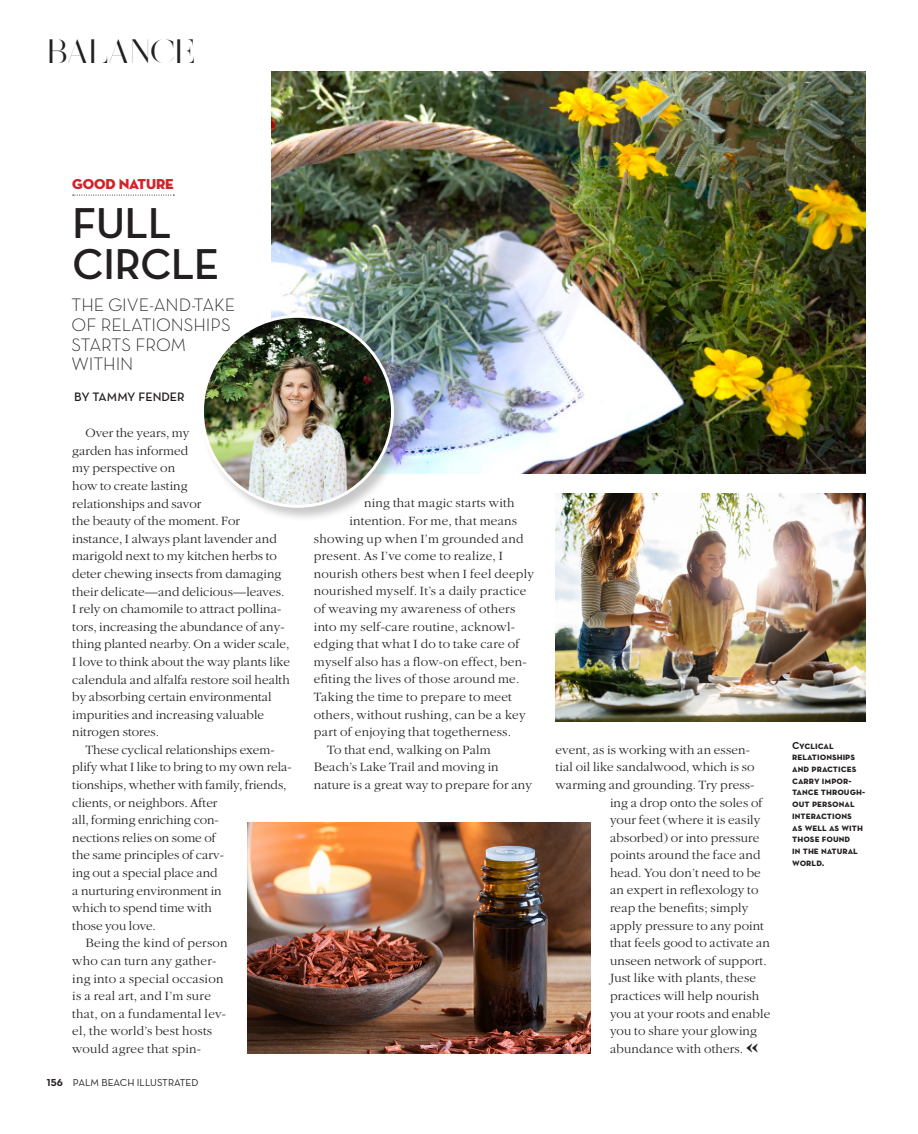
<style>
.page{position:relative;width:918px;height:1134px;background:#fff}
.page>*{position:absolute;margin:0;border:0;box-sizing:border-box;transform-origin:0 0}
.t1{font:43.95px/41.2px "Neutra Text Demi Alt";letter-spacing:-.02em;color:#231f20}
.t2{font:32.25px "Regonia";color:#231f20}
.t3{font:18.3px/19.8px "Neutra Text Light Alt";letter-spacing:-.005em;color:#231f20}
.t4{font:14.7px "Neutra Disp Titling";letter-spacing:-.01em;color:#d1232a}
.t5{font:300 13.2px "ITC Garamond Std";letter-spacing:.01em;color:#231f20}
.t6{font:12.45px "Neutra Text Demi Alt";color:#231f20}
.t7{font:10.2px/11.7px "Neutra Text Bold SC Alt";color:#231f20}
.t8{font:10.2px "Neutra Text Book Alt";color:#231f20}
.s1{font-family:"Neutra Text Bold Alt"}
.s2{font-family:"Falstaff MT Std";font-weight:400;font-size:17.55px}
</style>
<div class="page">
<img style="left:556px;top:494px;width:309px;height:228px">
<img style="left:271px;top:72px;width:594px;height:402px">
<svg style="left:73px;top:195px;width:101px;height:1px"></svg>
<img style="left:248px;top:823px;width:342px;height:231px">
<div style="left:200px;top:314px;width:208px;height:208px;background:#231f20;opacity:.25"></div>
<img style="left:203px;top:316px;width:190px;height:190px;border-radius:95px">
<p class="t2" style="left:47px;top:33px;width:149px">BALANCE</p>
<p class="t4" style="left:72px;top:175px;width:103px">GOOD NATURE</p>
<p class="t1" style="left:72px;top:201px;width:149px">FULL<br>CIRCLE</p>
<p class="t3" style="left:72px;top:294px;width:165px">THE GIVE-AND-TAKE<br>OF RELATIONSHIPS<br>STARTS FROM<br>WITHIN</p>
<p class="t6" style="left:74px;top:389px;width:112px">BY TAMMY FENDER</p>
<p class="t5" style="left:86px;top:426px;width:105px">Over the years, my</p>
<p class="t5" style="left:72px;top:444px;width:117px">garden has informed</p>
<p class="t5" style="left:72px;top:461px;width:104px">my perspective on</p>
<p class="t5" style="left:72px;top:479px;width:117px">how to create lasting</p>
<p class="t5" style="left:72px;top:496px;width:130px">relationships and savor</p>
<p class="t5" style="left:72px;top:514px;width:169px">the beauty of the moment. For</p>
<p class="t5" style="left:72px;top:532px;width:206px">instance, I always plant lavender and</p>
<p class="t5" style="left:72px;top:549px;width:206px">marigold next to my kitchen herbs to</p>
<p class="t5" style="left:72px;top:567px;width:210px">deter chewing insects from damaging</p>
<p class="t5" style="left:72px;top:584px;width:214px">their delicate—and delicious—leaves.</p>
<p class="t5" style="left:72px;top:602px;width:210px">I rely on chamomile to attract pollina-</p>
<p class="t5" style="left:72px;top:620px;width:214px">tors, increasing the abundance of any-</p>
<p class="t5" style="left:72px;top:637px;width:219px">thing planted nearby. On a wider scale,</p>
<p class="t5" style="left:72px;top:655px;width:219px">I love to think about the way plants like</p>
<p class="t5" style="left:72px;top:672px;width:219px">calendula and alfalfa restore soil health</p>
<p class="t5" style="left:72px;top:690px;width:201px">by absorbing certain environmental</p>
<p class="t5" style="left:72px;top:707px;width:193px">impurities and increasing valuable</p>
<p class="t5" style="left:72px;top:725px;width:88px">nitrogen stores.</p>
<p class="t5" style="left:86px;top:743px;width:191px">These cyclical relationships exem-</p>
<p class="t5" style="left:72px;top:760px;width:221px">plify what I like to bring to my own rela-</p>
<p class="t5" style="left:72px;top:778px;width:216px">tionships, whether with family, friends,</p>
<p class="t5" style="left:72px;top:795px;width:147px">clients, or neighbors. After</p>
<p class="t5" style="left:72px;top:813px;width:148px">all, forming enriching con-</p>
<p class="t5" style="left:72px;top:831px;width:145px">nections relies on some of</p>
<p class="t5" style="left:72px;top:848px;width:153px">the same principles of carv-</p>
<p class="t5" style="left:72px;top:866px;width:147px">ing out a special place and</p>
<p class="t5" style="left:72px;top:883px;width:151px">a nurturing environment in</p>
<p class="t5" style="left:72px;top:901px;width:141px">which to spend time with</p>
<p class="t5" style="left:72px;top:919px;width:85px">those you love.</p>
<p class="t5" style="left:86px;top:936px;width:144px">Being the kind of person</p>
<p class="t5" style="left:72px;top:954px;width:145px">who can turn any gather-</p>
<p class="t5" style="left:72px;top:971px;width:153px">ing into a special occasion</p>
<p class="t5" style="left:72px;top:989px;width:140px">is a real art, and I’m sure</p>
<p class="t5" style="left:72px;top:1006px;width:155px">that, on a fundamental lev-</p>
<p class="t5" style="left:72px;top:1024px;width:141px">el, the world’s best hosts</p>
<p class="t5" style="left:72px;top:1042px;width:130px">would agree that spin-</p>
<p class="t8" style="left:47px;top:1076px;width:153px"><span class="s1">156</span> PALM BEACH ILLUSTRATED</p>
<p class="t5" style="left:364px;top:496px;width:152px">ning that magic starts with</p>
<p class="t5" style="left:349px;top:514px;width:169px">intention. For me, that means</p>
<p class="t5" style="left:314px;top:531px;width:211px">showing up when I’m grounded and</p>
<p class="t5" style="left:314px;top:549px;width:191px">present. As I’ve come to realize, I</p>
<p class="t5" style="left:314px;top:567px;width:222px">nourish others best when I feel deeply</p>
<p class="t5" style="left:314px;top:584px;width:214px">nourished myself. It’s a daily practice</p>
<p class="t5" style="left:314px;top:602px;width:203px">of weaving my awareness of others</p>
<p class="t5" style="left:314px;top:619px;width:203px">into my self-care routine, acknowl-</p>
<p class="t5" style="left:314px;top:637px;width:207px">edging that what I do to take care of</p>
<p class="t5" style="left:314px;top:655px;width:214px">myself also has a flow-on effect, ben-</p>
<p class="t5" style="left:314px;top:672px;width:207px">efiting the lives of those around me.</p>
<p class="t5" style="left:314px;top:690px;width:200px">Taking the time to prepare to meet</p>
<p class="t5" style="left:314px;top:707px;width:213px">others, without rushing, can be a key</p>
<p class="t5" style="left:314px;top:725px;width:199px">part of enjoying that togetherness.</p>
<p class="t5" style="left:327px;top:743px;width:165px">To that end, walking on Palm</p>
<p class="t5" style="left:314px;top:760px;width:186px">Beach’s Lake Trail and moving in</p>
<p class="t5" style="left:314px;top:778px;width:220px">nature is a great way to prepare for any</p>
<p class="t5" style="left:556px;top:743px;width:196px">event, as is working with an essen-</p>
<p class="t5" style="left:556px;top:760px;width:200px">tial oil like sandalwood, which is so</p>
<p class="t5" style="left:556px;top:778px;width:200px">warming and grounding. Try press-</p>
<p class="t5" style="left:610px;top:795px;width:154px">ing a drop onto the soles of</p>
<p class="t5" style="left:610px;top:813px;width:152px">your feet (where it is easily</p>
<p class="t5" style="left:610px;top:830px;width:151px">absorbed) or into pressure</p>
<p class="t5" style="left:610px;top:848px;width:152px">points around the face and</p>
<p class="t5" style="left:610px;top:866px;width:152px">head. You don’t need to be</p>
<p class="t5" style="left:610px;top:883px;width:150px">an expert in reflexology to</p>
<p class="t5" style="left:610px;top:901px;width:140px">reap the benefits; simply</p>
<p class="t5" style="left:610px;top:918px;width:155px">apply pressure to any point</p>
<p class="t5" style="left:610px;top:936px;width:161px">that feels good to activate an</p>
<p class="t5" style="left:610px;top:954px;width:158px">unseen network of support.</p>
<p class="t5" style="left:610px;top:971px;width:147px">Just like with plants, these</p>
<p class="t5" style="left:610px;top:989px;width:151px">practices will help nourish</p>
<p class="t5" style="left:610px;top:1006px;width:162px">you at your roots and enable</p>
<p class="t5" style="left:610px;top:1024px;width:148px">you to share your glowing</p>
<p class="t5" style="left:610px;top:1042px;width:150px">abundance with others. <span class="s2">«</span></p>
<p class="t7" style="left:792px;top:739px;width:74px">Cyclical relationships and practices carry impor&shy;tance through&shy;out personal interactions<br>as well as with those found<br>in the natural world.</p>
</div>
